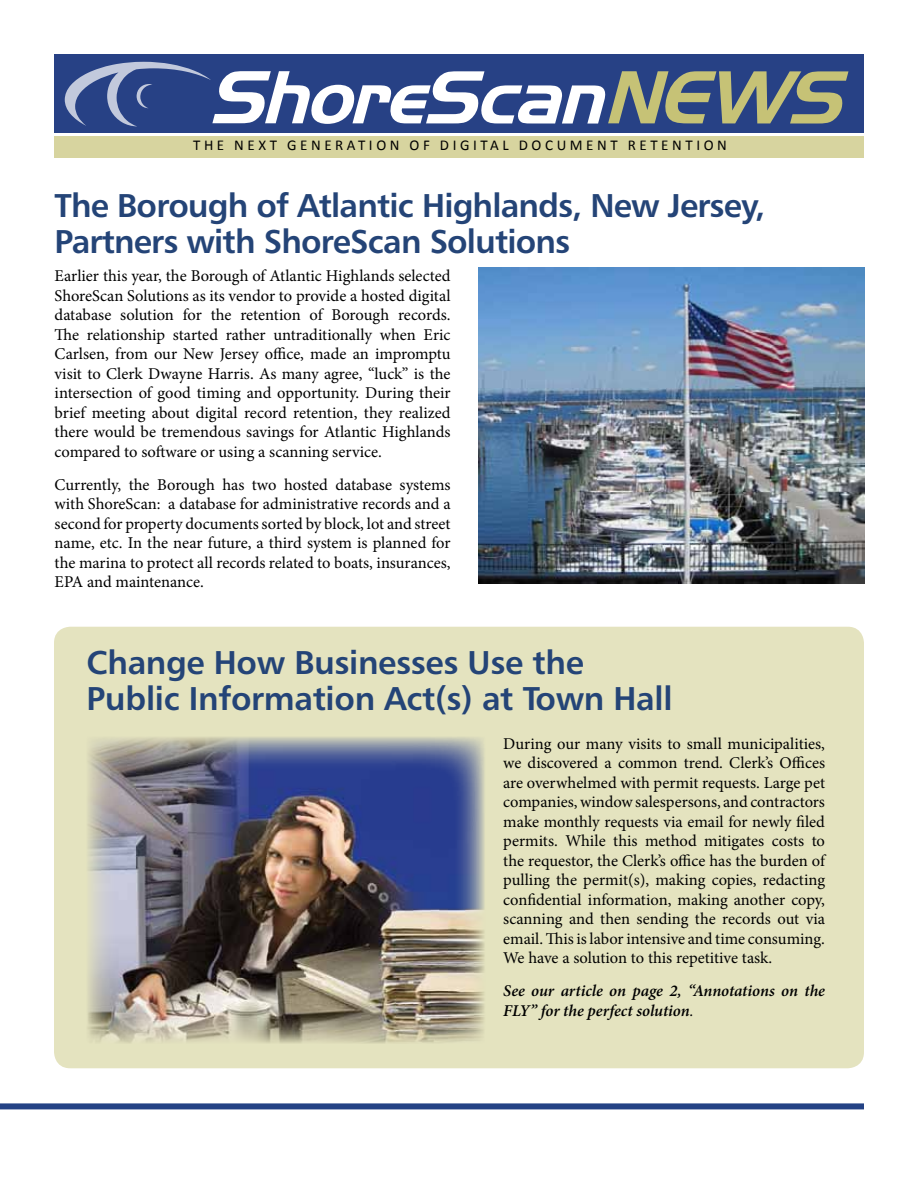
<style>
.page{position:relative;width:918px;height:1188px;background:#fff}
.page>*{position:absolute;margin:0;border:0;box-sizing:border-box;transform-origin:0 0}
.t1{font:33px/36px "Humanist 777 BT Bold B";letter-spacing:-.025em;color:#244477}
.t2{font:16.5px/19.5px "Minion Pro";letter-spacing:-.005em;color:#000;text-align:justify}
.t3{font:italic 600 16.5px/19.5px "Minion Pro";letter-spacing:-.005em;color:#000}
.t4{font:15px "Calibri";letter-spacing:.24em;color:#000}
.s1{font-weight:400}
</style>
<div class="page">
<div style="left:54px;top:627px;width:810px;height:441px;background:#e4e3bf;border-radius:16px"></div>
<div style="left:54px;top:54px;width:810px;height:79px;background:#274185"></div>
<div style="left:54px;top:136px;width:810px;height:22px;background:#d7d49f"></div>
<svg style="left:65px;top:62px;width:783px;height:64px"></svg>
<div style="left:0;top:1103px;width:864px;height:6px;background:#244285"></div>
<img style="left:87px;top:737px;width:398px;height:306px">
<img style="left:478px;top:267px;width:387px;height:316px">
<p class="t4" style="left:193px;top:136px;width:415px">THE NEXT GEN ERATION OF DIG ITAL DOCUMENT</p>
<p class="t4" style="left:628px;top:136px;width:98px">R ETENT ION</p>
<h1 class="t1" style="left:55px;top:187px;width:712px">The Borough of Atlantic Highlands, New Jersey,<br>Partners with ShoreScan Solutions</h1>
<p class="t2" style="left:55px;top:266px;width:398px">Earlier this year, the Borough of Atlantic Highlands selected ShoreScan Solutions as its vendor to provide a hosted digital database solution for the retention of Borough records.<br>The relationship started rather untraditionally when Eric Carlsen, from our New Jersey office, made an impromptu visit to Clerk Dwayne Harris. As many agree, “luck” is the intersection of good timing and opportunity. During their brief meeting about digital record retention, they realized there would be tremendous savings for Atlantic Highlands compared to software or using a scanning service.</p>
<p class="t2" style="left:55px;top:475px;width:398px">Currently, the Borough has two hosted database systems with ShoreScan: a database for administrative records and a second for property documents sorted by block, lot and street name, etc. In the near future, a third system is planned for the marina to protect all records related to boats, insurances, EPA and maintenance.</p>
<h1 class="t1" style="left:87px;top:644px;width:587px">Change How Businesses Use the<br>Public Information Act(s) at Town Hall</h1>
<p class="t2" style="left:503px;top:734px;width:323px">During our many visits to small municipalities, we discovered a common trend. Clerk’s Offices are overwhelmed with permit requests. Large pet companies, window salespersons, and contractors make monthly requests via email for newly filed permits. While this method mitigates costs to the requestor, the Clerk’s office has the burden of pulling the permit(s), making copies, redacting confidential information, making another copy, scanning and then sending the records out via email. This is labor intensive and time consuming.<br>We have a solution to this repetitive task.</p>
<p class="t3" style="left:503px;top:981px;width:323px">See our article on page 2, “Annotations on the<br>FLY” for the perfect solution<span class="s1">.</span></p>
</div>
